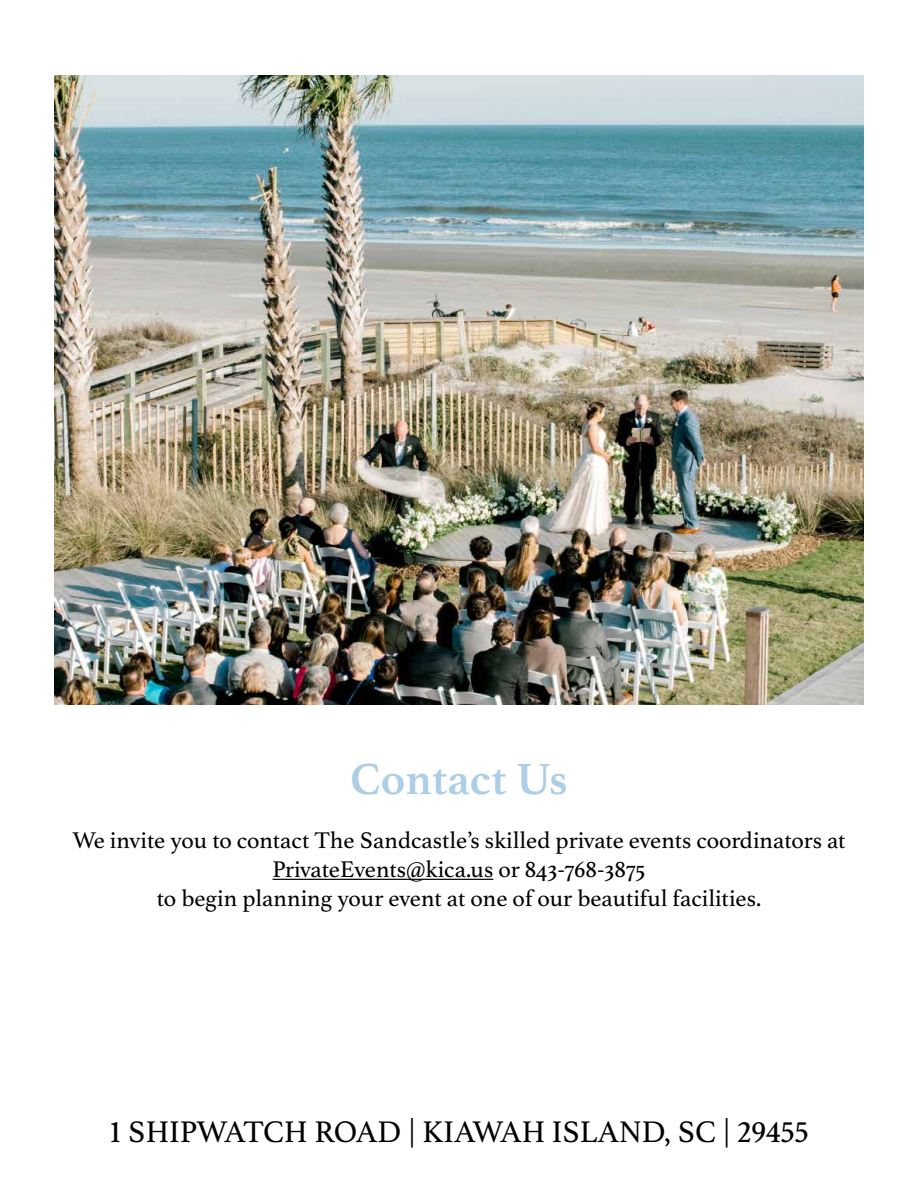
<style>
.page{position:relative;width:918px;height:1188px;background:#fff}
.page>*{position:absolute;margin:0;border:0;box-sizing:border-box;transform-origin:0 0}
.t1{font:700 46.05px "Athelas";color:#accee6}
.t2{font:31.5px "Athelas";color:#000}
.t3{font:24px/28.8px "Athelas";color:#000;text-align:center}
</style>
<div class="page">
<hr style="left:273px;top:879px;width:220px;height:1px;background:#000">
<img style="left:54px;top:76px;width:810px;height:629px">
<h1 class="t1" style="left:351px;top:752px;width:218px">Contact Us</h1>
<p class="t3" style="left:72px;top:827px;width:775px">We invite you to contact The Sandcastle’s skilled private events coordinators at<br>PrivateEvents@kica.us or 843-768-3875<br>to begin planning your event at one of our beautiful facilities.</p>
<h2 class="t2" style="left:109px;top:1114px;width:701px">1 SHIPWATCH ROAD | KIAWAH ISLAND, SC | 29455</h2>
</div>
